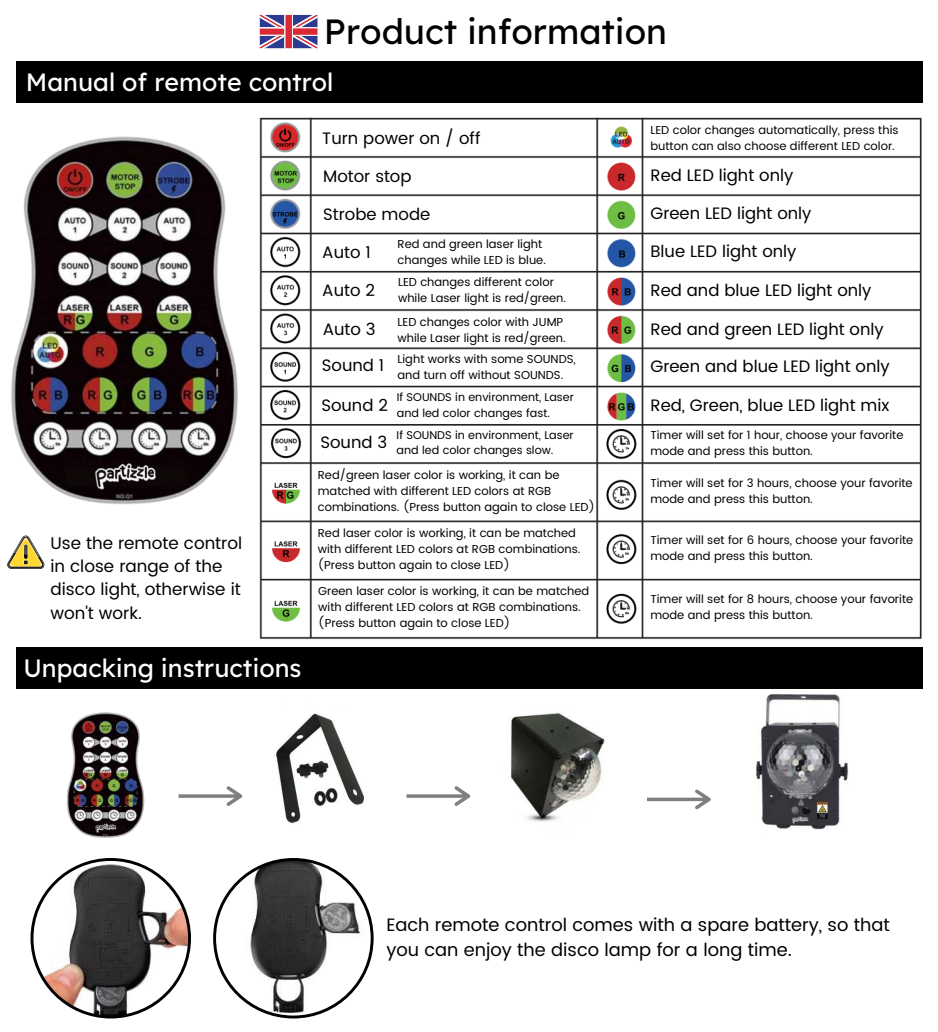
<style>
.page{position:relative;width:938px;height:1032px;background:#fff}
.page>*{position:absolute;margin:0;border:0;box-sizing:border-box;transform-origin:0 0}
.t1{font:35px "Lexend Deca";color:#000}
.t2{font:24.94px "Lexend Deca";color:#fff}
.t3{font:17.94px/24.9px "Poppins";color:#000}
.t4{font:16.88px/23.4px "Poppins";color:#000}
.t5{font:16.56px "Poppins";color:#000}
.t6{font:11.56px/15.9px "Poppins";color:#000}
.t7{font:11.25px/15.5px "Poppins";color:#000}
</style>
<div class="page">
<div style="left:16px;top:62px;width:906px;height:41px;background:#000"></div>
<img style="left:745px;top:688px;width:105px;height:142px">
<div style="left:16px;top:647px;width:906px;height:41px;background:#000"></div>
<img style="left:259px;top:117px;width:663px;height:522px">
<img style="left:242px;top:713px;width:123px;height:111px">
<svg style="left:191px;top:786px;width:51px;height:19px"></svg>
<svg style="left:406px;top:786px;width:64px;height:19px"></svg>
<svg style="left:647px;top:789px;width:63px;height:20px"></svg>
<img style="left:510px;top:712px;width:95px;height:110px">
<svg style="left:260px;top:15px;width:57px;height:15px"></svg>
<img style="left:7px;top:30px;width:368px;height:548px">
<img style="left:22px;top:688px;width:169px;height:150px">
<svg style="left:31px;top:858px;width:160px;height:160px"></svg>
<svg style="left:213px;top:858px;width:160px;height:160px"></svg>
<h1 class="t1" style="left:324px;top:2px;width:344px">Product information</h1>
<h2 class="t2" style="left:26px;top:61px;width:309px">Manual of remote control</h2>
<h3 class="t4" style="left:50px;top:531px;width:193px">Use the remote control in close range of the disco light, otherwise it won't work.</h3>
<h2 class="t2" style="left:23px;top:646px;width:279px">Unpacking instructions</h2>
<h3 class="t5" style="left:322px;top:127px;width:160px">Turn power on / off</h3>
<h3 class="t5" style="left:323px;top:164px;width:90px">Motor stop</h3>
<h3 class="t5" style="left:323px;top:202px;width:108px">Strobe mode</h3>
<h3 class="t5" style="left:322px;top:240px;width:50px">Auto 1</h3>
<p class="t6" style="left:397px;top:236px;width:150px">Red and green laser light changes while LED is blue.</p>
<h3 class="t5" style="left:322px;top:278px;width:54px">Auto 2</h3>
<h3 class="t5" style="left:323px;top:317px;width:54px">Auto 3</h3>
<p class="t6" style="left:398px;top:275px;width:170px">LED changes different color while Laser light is red/green.</p>
<p class="t6" style="left:397px;top:314px;width:170px">LED changes color with JUMP while Laser light is red/green.</p>
<p class="t6" style="left:397px;top:351px;width:179px">Light works with some SOUNDS, and turn off without SOUNDS.</p>
<p class="t7" style="left:397px;top:390px;width:178px">If SOUNDS in environment, Laser and led color changes fast.</p>
<p class="t7" style="left:396px;top:427px;width:178px">If SOUNDS in environment, Laser and led color changes slow.</p>
<p class="t6" style="left:318px;top:467px;width:279px">Red/green laser color is working, it can be matched with different LED colors at RGB combinations. (Press button again to close LED)</p>
<p class="t6" style="left:318px;top:525px;width:264px">Red laser color is working, it can be matched with different LED colors at RGB combinations. (Press button again to close LED)</p>
<p class="t6" style="left:318px;top:583px;width:272px">Green laser color is working, it can be matched with different LED colors at RGB combinations. (Press button again to close LED)</p>
<h3 class="t5" style="left:322px;top:353px;width:64px">Sound 1</h3>
<h3 class="t5" style="left:321px;top:393px;width:68px">Sound 2</h3>
<h3 class="t5" style="left:320px;top:430px;width:68px">Sound 3</h3>
<p class="t6" style="left:650px;top:122px;width:249px">LED color changes automatically, press this button can also choose different LED color.</p>
<h3 class="t5" style="left:650px;top:163px;width:144px">Red LED light only</h3>
<h3 class="t5" style="left:650px;top:201px;width:162px">Green LED light only</h3>
<h3 class="t5" style="left:650px;top:239px;width:147px">Blue LED light only</h3>
<h3 class="t5" style="left:650px;top:278px;width:222px">Red and blue LED light only</h3>
<h3 class="t5" style="left:650px;top:317px;width:235px">Red and green LED light only</h3>
<h3 class="t5" style="left:650px;top:354px;width:241px">Green and blue LED light only</h3>
<h3 class="t5" style="left:650px;top:393px;width:240px">Red, Green, blue LED light mix</h3>
<p class="t6" style="left:650px;top:427px;width:254px">Timer will set for 1 hour, choose your favorite mode and press this button.</p>
<p class="t6" style="left:650px;top:475px;width:264px">Timer will set for 3 hours, choose your favorite mode and press this button.</p>
<p class="t6" style="left:650px;top:532px;width:264px">Timer will set for 6 hours, choose your favorite mode and press this button.</p>
<p class="t6" style="left:650px;top:591px;width:264px">Timer will set for 8 hours, choose your favorite mode and press this button.</p>
<h3 class="t3" style="left:386px;top:912px;width:505px">Each remote control comes with a spare battery, so that you can enjoy the disco lamp for a long time.</h3>
</div>
